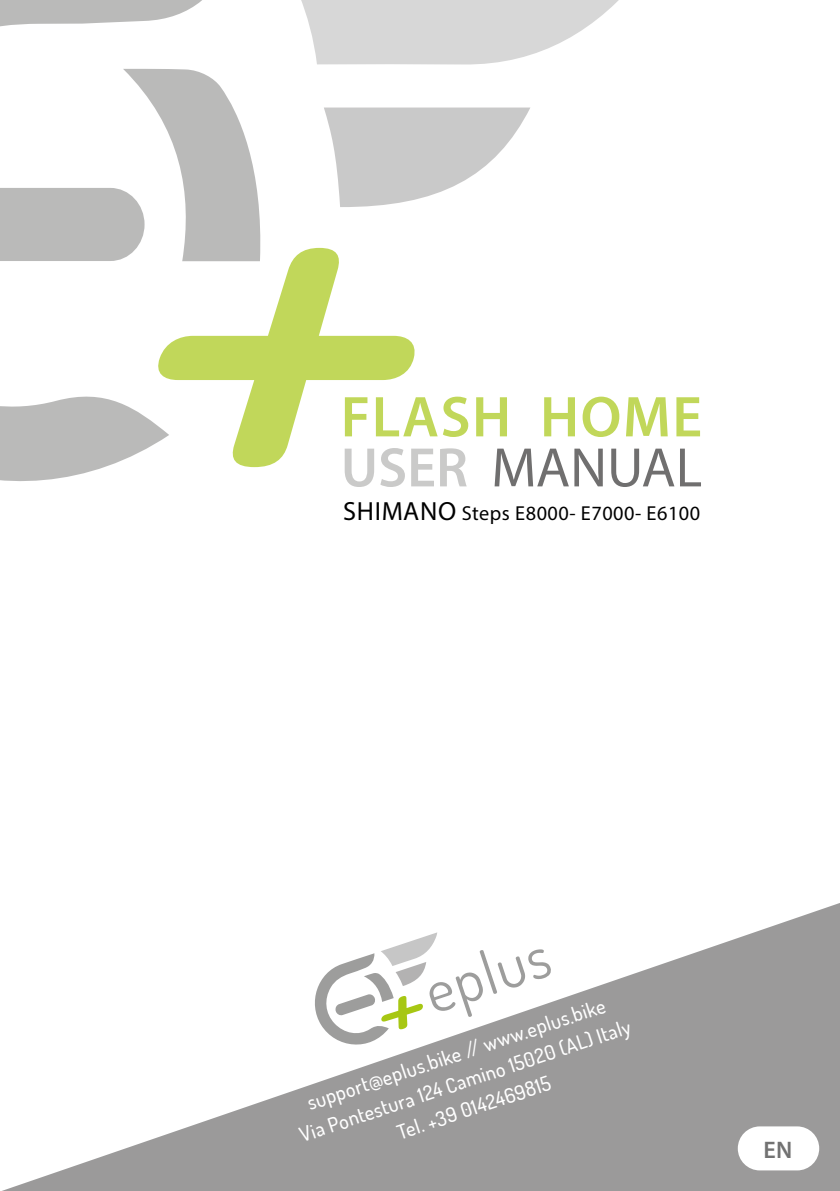
<style>
.page{position:relative;width:840px;height:1191px;background:#fff}
.page>*{position:absolute;margin:0;border:0;box-sizing:border-box;transform-origin:0 0}
.t1{font:60px "Dosis";color:#9d9d9c}
.t2{font:600 58px "Myriad Pro";letter-spacing:.025em;color:rgb(167 199 19/.7)}
.t3{font:56px "Myriad Pro";color:#706f6f}
.t4{font:600 24px "Myriad Pro";color:#727272}
.t5{font:20.2px "Myriad Pro";letter-spacing:.025em;color:#000}
.t6{font:500 20px/28px "Dosis";color:#fff;text-align:center}
.s1{font-weight:600;color:#cacac9}
.s2{font-size:26.4px}
</style>
<div class="page">
<svg style="left:2px;top:903px;width:837px;height:288px;fill:#9b9a9a"></svg>
<svg style="left:307px;top:932px;width:130px;height:120px"></svg>
<svg style="left:0;top:0;width:202px;height:481px"></svg>
<svg style="left:158px;top:248px;width:256px;height:219px"></svg>
<svg style="left:0;top:69px;width:260px;height:192px"></svg>
<svg style="left:301px;top:0;width:318px;height:64px"></svg>
<svg style="left:324px;top:107px;width:206px;height:100px"></svg>
<div style="left:737px;top:1126px;width:81px;height:44px;background:#fff;border-radius:22px"></div>
<h2 class="t2" style="left:340px;top:380px;width:363px">FLASH HOME</h2>
<h3 class="t3" style="left:340px;top:433px;width:363px"><span class="s1">USER</span> MANUAL</h3>
<p class="t5" style="left:343px;top:500px;width:358px"><span class="s2">SHIMANO</span> Steps E8000- E7000- E6100</p>
<h1 class="t1" style="left:414px;top:955px;width:129px;rotate:-18deg">eplus</h1>
<p class="t6" style="left:286px;top:1094px;width:349px;rotate:-18deg">support@eplus.bike // www.eplus.bike<br>Via Pontestura 124 Camino 15020 (AL) Italy<br>Tel. +39 0142469815</p>
<p class="t4" style="left:763px;top:1134px;width:30px">EN</p>
</div>
